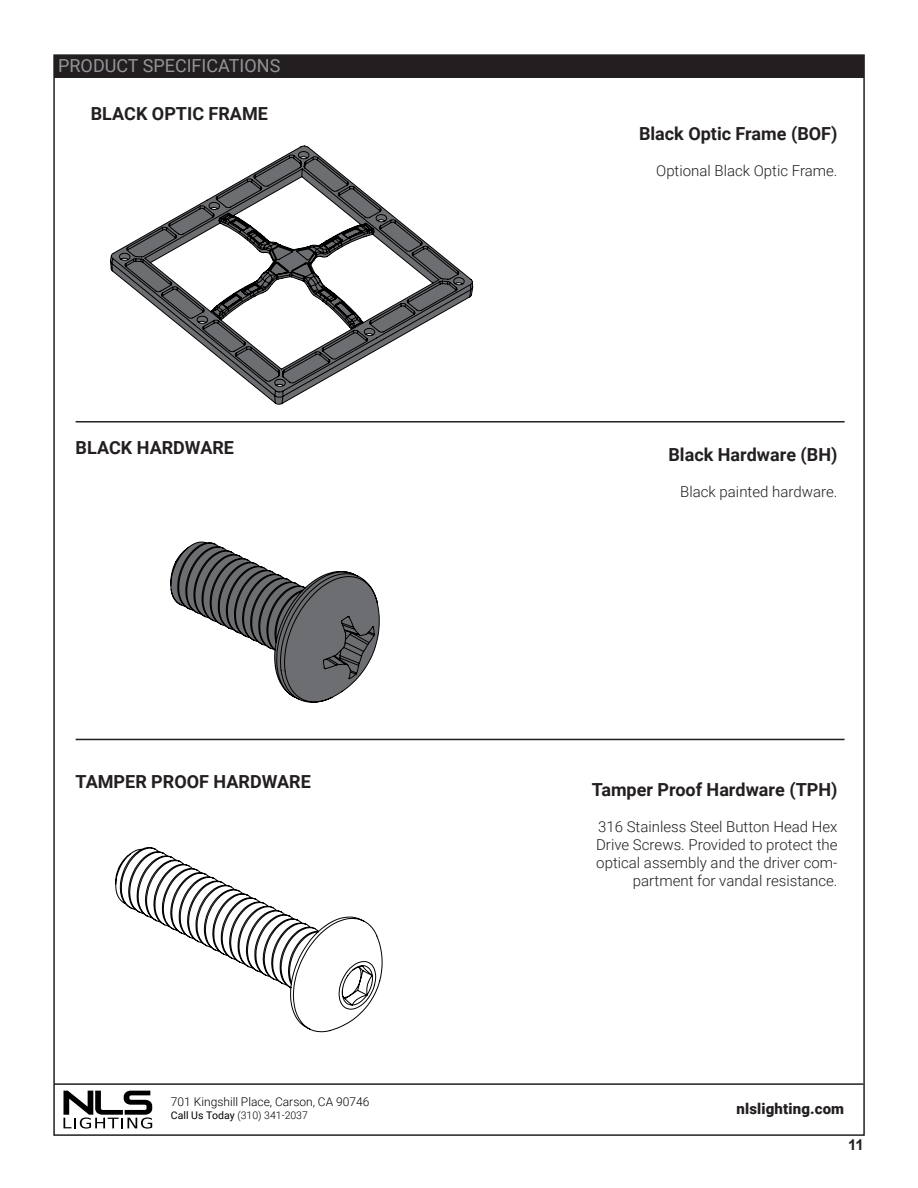
<style>
.page{position:relative;width:918px;height:1188px;background:#fff}
.page>*{position:absolute;margin:0;border:0;box-sizing:border-box;transform-origin:0 0}
.t1{font:700 18px "Roboto";color:#231f20}
.t2{font:18px "Roboto";color:#939598}
.t3{font:300 15px/18px "Roboto";color:#231f20;text-align:right}
.t4{font:900 15px "Roboto";letter-spacing:.01em;color:#231f20}
.t5{font:700 15px "Arial";color:#231f20}
.t6{font:300 12px "Roboto";color:#000001}
.t7{font:300 10.5px "Roboto";color:#000001}
.s1{font-weight:400}
</style>
<div class="page">
<svg style="left:63px;top:1091px;width:89px;height:38px"></svg>
<hr style="left:54px;top:1083px;width:809px;height:2px;background:#231f20">
<div style="left:54px;top:55px;width:810px;height:23px;background:#231f20"></div>
<svg style="left:170px;top:542px;width:210px;height:161px"></svg>
<hr style="left:76px;top:421px;width:769px;height:2px;background:#231f20">
<hr style="left:76px;top:739px;width:769px;height:1px;background:#231f20">
<svg style="left:110px;top:145px;width:363px;height:260px"></svg>
<svg style="left:115px;top:847px;width:268px;height:186px"></svg>
<p class="t2" style="left:58px;top:53px;width:224px">PRODUCT SPECIFICATIONS</p>
<p class="t1" style="left:91px;top:101px;width:179px">BLACK OPTIC FRAME</p>
<p class="t1" style="left:76px;top:435px;width:160px">BLACK HARDWARE</p>
<p class="t1" style="left:639px;top:121px;width:200px">Black Optic Frame (BOF)</p>
<p class="t3" style="left:656px;top:162px;width:183px">Optional Black Optic Frame.</p>
<p class="t1" style="left:669px;top:442px;width:171px">Black Hardware (BH)</p>
<p class="t3" style="left:680px;top:482px;width:159px">Black painted hardware.</p>
<p class="t1" style="left:76px;top:769px;width:237px">TAMPER PROOF HARDWARE</p>
<p class="t1" style="left:592px;top:777px;width:247px">Tamper Proof Hardware (TPH)</p>
<p class="t3" style="left:596px;top:817px;width:243px">316 Stainless Steel Button Head Hex Drive Screws. Provided to protect the optical assembly and the driver com&shy;partment for vandal resistance.</p>
<p class="t6" style="left:171px;top:1094px;width:200px">701 Kingshill Place, Carson, CA 90746</p>
<p class="t7" style="left:171px;top:1108px;width:138px"><span class="s1">Call Us Today</span> (310) 341-2037</p>
<p class="t4" style="left:737px;top:1099px;width:109px">nlslighting.com</p>
<p class="t5" style="left:848px;top:1134px;width:17px">11</p>
</div>
